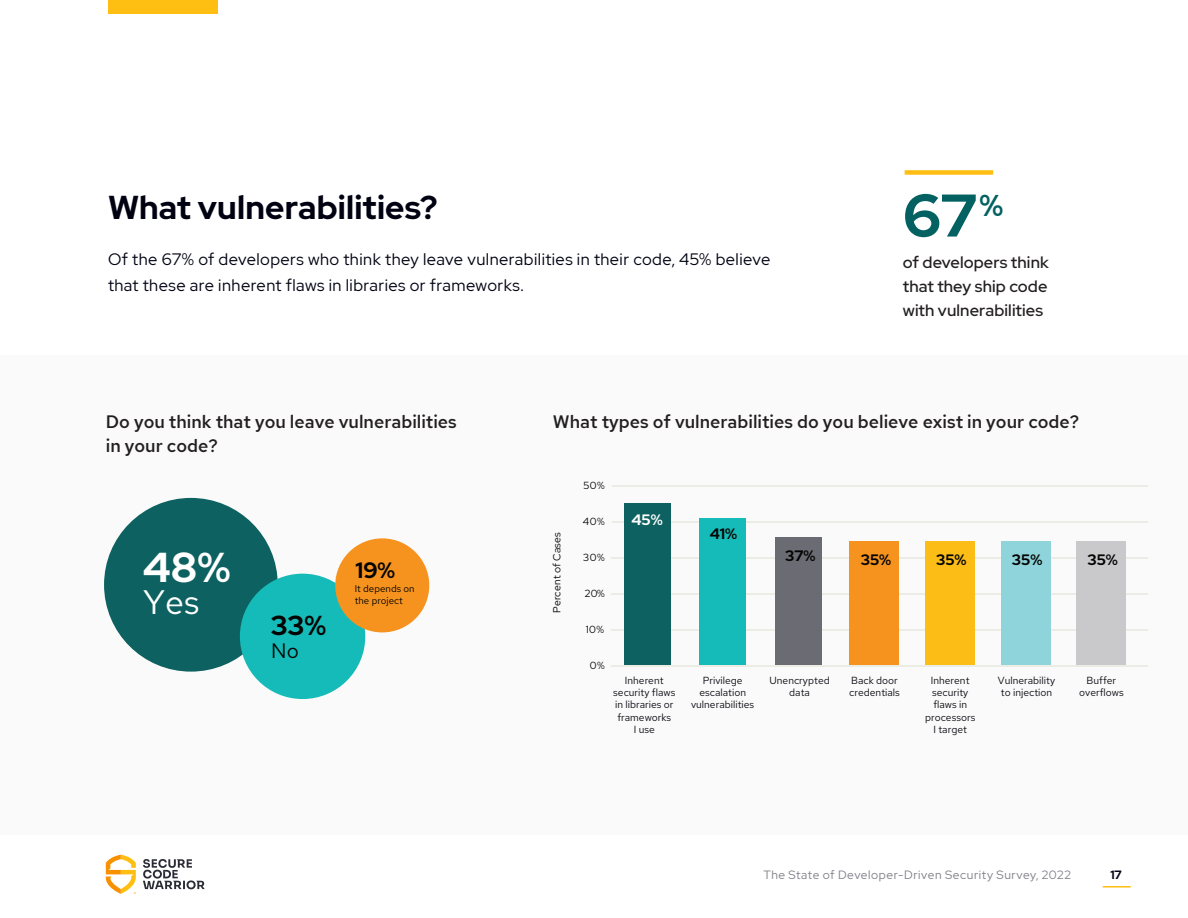
<style>
.page{position:relative;width:1188px;height:918px;background:#fff}
.page>*{position:absolute;margin:0;border:0;box-sizing:border-box;transform-origin:0 0}
.t1{font:700 60px "Red Hat Display";color:#036161}
.t2{font:700 41.85px "Red Hat Display";color:#fff}
.t3{font:33.9px "Red Hat Text";color:#fff}
.t4{font:700 33px "Red Hat Display";letter-spacing:.005em;color:#000212}
.t5{font:700 27.45px "Red Hat Display";color:#040503}
.t6{font:700 22.2px "Red Hat Display";color:#040503}
.t7{font:20.85px "Red Hat Text";color:#040503}
.t8{font:500 18px/24px "Red Hat Text";color:#231f20}
.t9{font:16.5px/25.5px "Red Hat Display";letter-spacing:.025em;color:#000212}
.Standout_paragraph{font:500 16.5px/24px "Red Hat Display";letter-spacing:.005em;color:#231f20;text-align:justify}
.t10{font:700 15.15px "Red Hat Display";color:#040503}
.t11{font:700 15.15px "Red Hat Display";color:#fff}
.t12{font:12px "Red Hat Display";letter-spacing:.05em;color:#80808b}
.t13{font:700 12px "Red Hat Display";color:#000017}
.t14{font:10.35px/12.3px "Red Hat Text";color:#0d0b12;text-align:center}
.t15{font:10.35px "Red Hat Display";letter-spacing:.01em;color:#040503}
.t16{font:9.75px/11.7px "Red Hat Text";color:#040503}
</style>
<div class="page">
<svg style="left:143px;top:859px;width:62px;height:30px"></svg>
<svg style="left:106px;top:855px;width:30px;height:39px"></svg>
<hr style="left:1103px;top:886px;width:28px;height:2px;background:#ffbe12">
<div style="left:108px;top:0;width:109px;height:13px;background:#ffbe12"></div>
<div style="left:0;top:355px;width:1188px;height:480px;background:#fafafa"></div>
<div style="left:905px;top:170px;width:88px;height:5px;background:#ffbe12"></div>
<hr style="left:612px;top:521px;width:536px;height:1px;background:#ebede5">
<hr style="left:611px;top:557px;width:537px;height:1px;background:#ebede5">
<hr style="left:611px;top:593px;width:537px;height:1px;background:#ebede5">
<hr style="left:611px;top:629px;width:537px;height:1px;background:#ebede5">
<div style="left:925px;top:542px;width:50px;height:123px;background:#fdbd17"></div>
<div style="left:850px;top:542px;width:49px;height:123px;background:#f6921e"></div>
<div style="left:775px;top:537px;width:47px;height:128px;background:#6b6b73"></div>
<div style="left:700px;top:518px;width:46px;height:147px;background:#15bbb8"></div>
<div style="left:624px;top:503px;width:47px;height:162px;background:#0d6161"></div>
<hr style="left:612px;top:485px;width:536px;height:2px;background:#ebede5">
<div style="left:1077px;top:542px;width:49px;height:123px;background:#c9c9cb"></div>
<div style="left:1001px;top:542px;width:49px;height:123px;background:#8ed4da"></div>
<hr style="left:611px;top:665px;width:537px;height:1px;background:#ebede5">
<div style="left:104px;top:498px;width:174px;height:174px;background:#0d6161;border-radius:50%"></div>
<div style="left:240px;top:574px;width:125px;height:125px;background:#15bbb8;border-radius:50%"></div>
<div style="left:335px;top:538px;width:94px;height:94px;background:#f6921e;border-radius:50%"></div>
<p class="t4" style="left:108px;top:186px;width:331px">What vulnerabilities?</p>
<p class="t9" style="left:108px;top:246px;width:664px">Of the 67% of developers who think they leave vulnerabilities in their code, 45% believe that these are inherent flaws in libraries or frameworks.</p>
<p class="t1" style="left:903px;top:176px;width:102px">67<sup>%</sup></p>
<p class="Standout_paragraph" style="left:903px;top:250px;width:147px">of developers think that they ship code with vulnerabilities</p>
<p class="t8" style="left:106px;top:409px;width:353px">Do you think that you leave vulnerabilities in your code?</p>
<p class="t8" style="left:553px;top:409px;width:528px">What types of vulnerabilities do you believe exist in your code?</p>
<p class="t2" style="left:143px;top:540px;width:89px">48%</p>
<p class="t3" style="left:143px;top:580px;width:58px">Yes</p>
<p class="t5" style="left:271px;top:608px;width:57px">33%</p>
<p class="t7" style="left:271px;top:637px;width:29px">No</p>
<p class="t6" style="left:356px;top:556px;width:41px">19%</p>
<p class="t16" style="left:355px;top:583px;width:61px">It depends on the project</p>
<p class="t15" style="left:550px;top:613px;width:82px;rotate:-90deg">Percent of Cases</p>
<p class="t15" style="left:583px;top:479px;width:23px">50%</p>
<p class="t15" style="left:583px;top:515px;width:23px">40%</p>
<p class="t15" style="left:583px;top:551px;width:23px">30%</p>
<p class="t15" style="left:585px;top:587px;width:21px">20%</p>
<p class="t15" style="left:586px;top:623px;width:20px">10%</p>
<p class="t11" style="left:631px;top:510px;width:33px">45%</p>
<p class="t10" style="left:710px;top:523px;width:29px">41%</p>
<p class="t10" style="left:785px;top:545px;width:32px">37%</p>
<p class="t10" style="left:861px;top:550px;width:32px">35%</p>
<p class="t10" style="left:936px;top:550px;width:32px">35%</p>
<p class="t15" style="left:590px;top:659px;width:16px">0%</p>
<p class="t14" style="left:613px;top:674px;width:64px">Inherent security flaws in libraries or frameworks<br>I use</p>
<p class="t14" style="left:691px;top:674px;width:65px">Privilege escalation vulnerabilities</p>
<p class="t14" style="left:770px;top:674px;width:62px">Unencrypted data</p>
<p class="t14" style="left:849px;top:674px;width:52px;text-align:left">Back door credentials</p>
<p class="t14" style="left:925px;top:674px;width:52px">Inherent security flaws in processors<br>I target</p>
<p class="t10" style="left:1012px;top:550px;width:32px">35%</p>
<p class="t10" style="left:1087px;top:550px;width:32px">35%</p>
<p class="t14" style="left:998px;top:674px;width:59px;text-align:left">Vulnerability to injection</p>
<p class="t14" style="left:1079px;top:674px;width:46px">Buffer overflows</p>
<p class="t12" style="left:763px;top:867px;width:309px">The State of Developer-Driven Security Survey, 2022</p>
<p class="t13" style="left:1110px;top:867px;width:13px">17</p>
</div>
